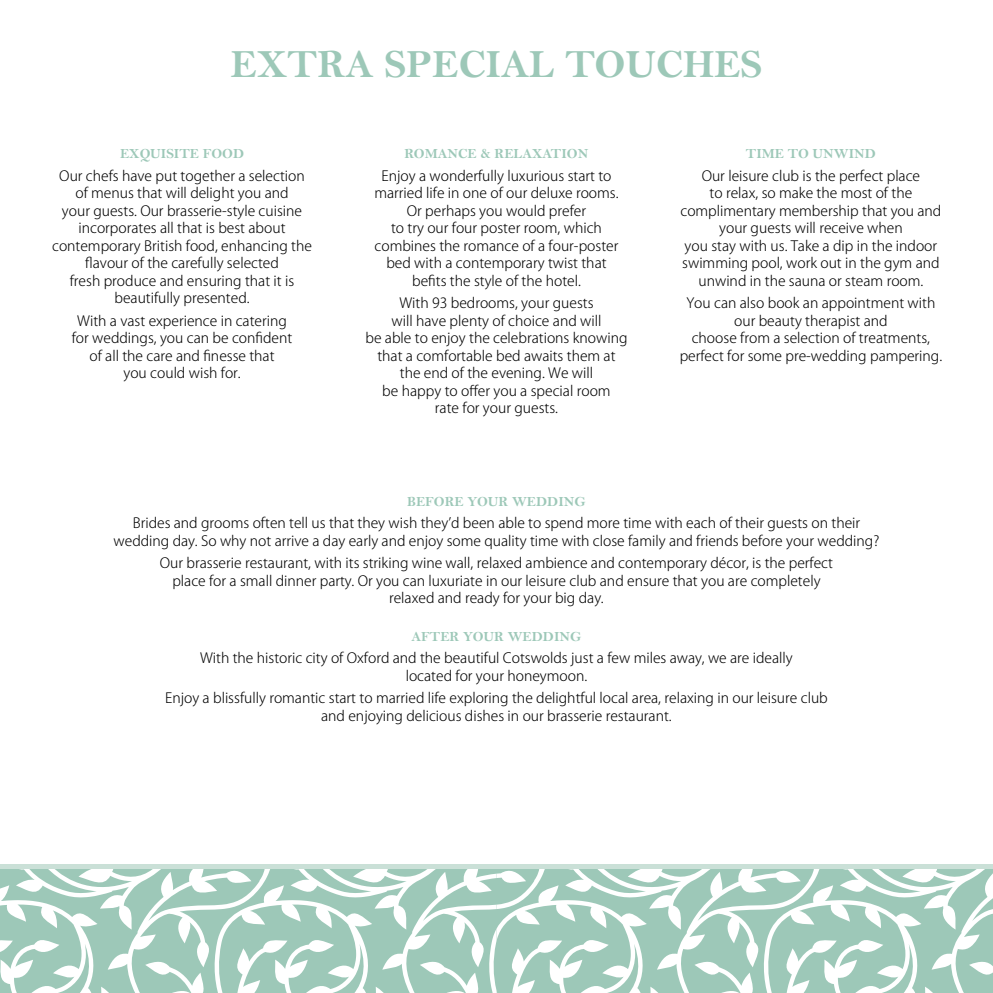
<style>
.page{position:relative;width:993px;height:993px;background:#fff}
.page>*{position:absolute;margin:0;border:0;box-sizing:border-box;transform-origin:0 0}
.t1{font:40.25px "Bell MT Bold";color:#9dc8b8}
.t2{font:300 14px/17.5px "Koz Go Pr 6 N";color:#000;text-align:center}
.t3{font:14px "Bell MT Bold";color:#9dc8b8}
</style>
<div class="page">
<svg style="left:0;top:868px;width:992px;height:124px"></svg>
<div style="left:0;top:863px;width:992px;height:5px;background:#cae0d7"></div>
<h1 class="t1" style="left:230px;top:40px;width:533px">EXTRA SPECIAL TOUCHES</h1>
<p class="t3" style="left:120px;top:145px;width:125px">EXQUISITE FOOD</p>
<p class="t2" style="left:52px;top:167px;width:261px">Our chefs have put together a selection of menus that will delight you and<br>your guests. Our brasserie-style cuisine incorporates all that is best about contemporary British food, enhancing the flavour of the carefully selected<br>fresh produce and ensuring that it is beautifully presented.</p>
<p class="t2" style="left:72px;top:312px;width:222px">With a vast experience in catering for weddings, you can be confident of all the care and finesse that<br>you could wish for.</p>
<p class="t3" style="left:404px;top:145px;width:185px">ROMANCE &amp; RELAXATION</p>
<p class="t2" style="left:374px;top:167px;width:245px">Enjoy a wonderfully luxurious start to married life in one of our deluxe rooms.<br>Or perhaps you would prefer<br>to try our four poster room, which combines the romance of a four-poster bed with a contemporary twist that befits the style of the hotel.</p>
<p class="t2" style="left:365px;top:294px;width:263px">With 93 bedrooms, your guests<br>will have plenty of choice and will<br>be able to enjoy the celebrations knowing that a comfortable bed awaits them at the end of the evening. We will<br>be happy to offer you a special room<br>rate for your guests.</p>
<p class="t3" style="left:745px;top:145px;width:131px">TIME TO UNWIND</p>
<p class="t2" style="left:680px;top:167px;width:262px">Our leisure club is the perfect place<br>to relax, so make the most of the complimentary membership that you and your guests will receive when<br>you stay with us. Take a dip in the indoor swimming pool, work out in the gym and unwind in the sauna or steam room.</p>
<p class="t2" style="left:679px;top:294px;width:264px">You can also book an appointment with our beauty therapist and<br>choose from a selection of treatments, perfect for some pre-wedding pampering.</p>
<p class="t3" style="left:407px;top:493px;width:180px">BEFORE YOUR WEDDING</p>
<p class="t2" style="left:113px;top:514px;width:767px">Brides and grooms often tell us that they wish they’d been able to spend more time with each of their guests on their wedding day. So why not arrive a day early and enjoy some quality time with close family and friends before your wedding?</p>
<p class="t2" style="left:160px;top:554px;width:674px">Our brasserie restaurant, with its striking wine wall, relaxed ambience and contemporary décor, is the perfect place for a small dinner party. Or you can luxuriate in our leisure club and ensure that you are completely relaxed and ready for your big day.</p>
<p class="t3" style="left:411px;top:627px;width:171px">AFTER YOUR WEDDING</p>
<p class="t2" style="left:200px;top:649px;width:594px">With the historic city of Oxford and the beautiful Cotswolds just a few miles away, we are ideally located for your honeymoon.</p>
<p class="t2" style="left:165px;top:689px;width:664px">Enjoy a blissfully romantic start to married life exploring the delightful local area, relaxing in our leisure club and enjoying delicious dishes in our brasserie restaurant.</p>
</div>
